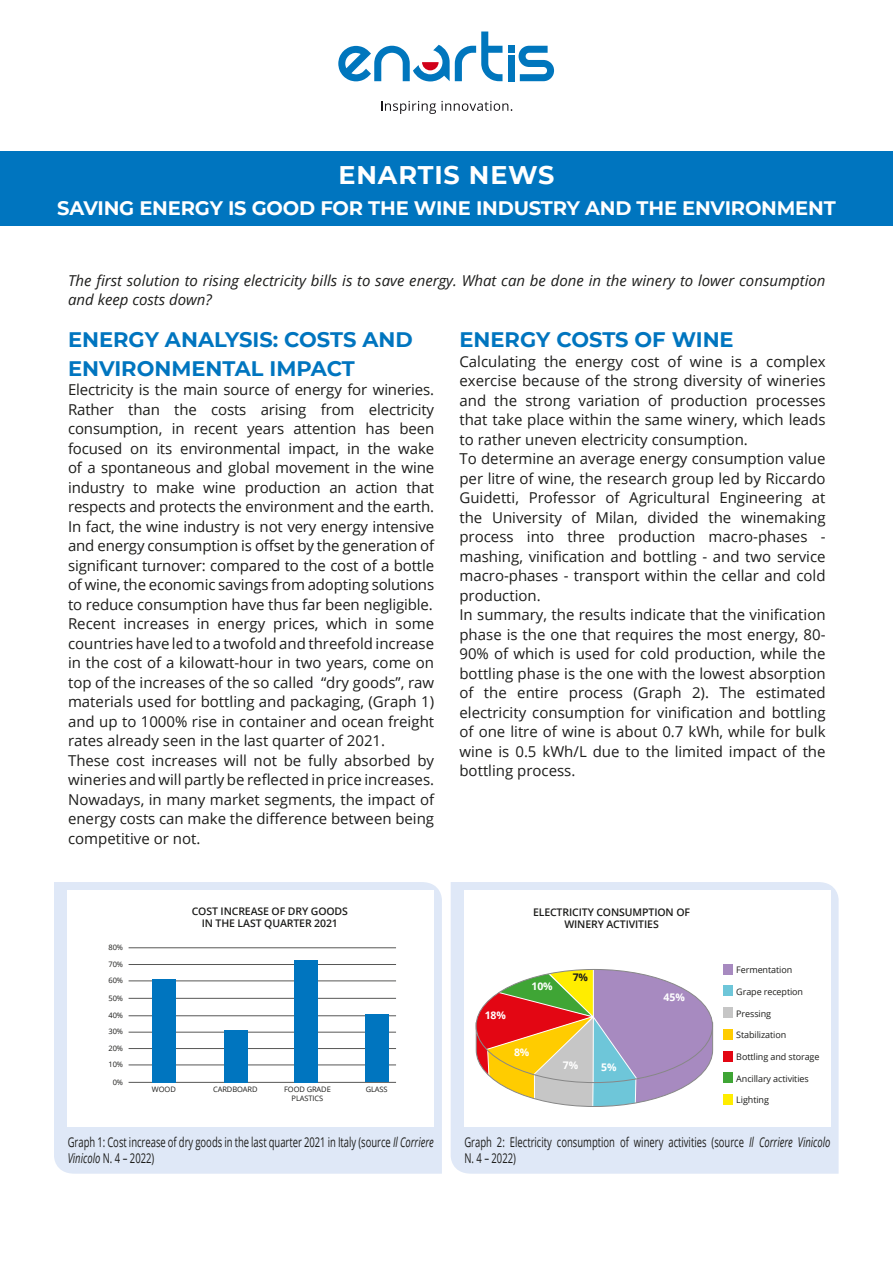
<style>
.page{position:relative;width:893px;height:1263px;background:#fff}
.page>*{position:absolute;margin:0;border:0;box-sizing:border-box;transform-origin:0 0}
.t1{font:700 25.5px "Montserrat";letter-spacing:.035em;color:#fff}
.t2{font:700 21px/28.5px "Montserrat";color:#0075bf}
.t3{font:700 19.5px "Montserrat";letter-spacing:-.01em;color:#fff}
.t4{font:15px/19.5px "Open Sans";color:#1d1d1b}
.t5{font:italic 15px/19.5px "Open Sans";color:#1d1d1b}
.t6{font:13.5px/16.2px "Open Sans";color:#1d1d1b;scale:.7 1}
.t7{font:600 10.5px/12px "Open Sans";letter-spacing:-.01em;color:#1d1d1b;text-align:center}
.t8{font:700 10.5px "Open Sans";color:#fff}
.t9{font:700 10.5px "Open Sans";color:#1d1d1b}
.t10{font:9px "Open Sans";letter-spacing:-.01em;color:#1d1d1b}
.t11{font:7.5px/16.4px "Open Sans";letter-spacing:-.01em;color:#1d1d1b;text-align:center}
.s1{font-style:italic}
</style>
<div class="page">
<div style="left:0;top:151px;width:893px;height:75px;background:#0075bf"></div>
<div style="left:54px;top:882px;width:388px;height:292px;background:#dfe8f7"></div>
<div style="left:68px;top:890px;width:366px;height:237px;background:#fff"></div>
<div style="left:451px;top:882px;width:388px;height:292px;background:#dfe8f7"></div>
<div style="left:464px;top:890px;width:366px;height:237px;background:#fff"></div>
<hr style="left:129px;top:981px;width:267px;height:1px;background:#575756">
<hr style="left:129px;top:964px;width:267px;height:1px;background:#575756">
<hr style="left:129px;top:947px;width:267px;height:1px;background:#575756">
<hr style="left:129px;top:998px;width:267px;height:1px;background:#575756">
<hr style="left:129px;top:1015px;width:267px;height:1px;background:#575756">
<hr style="left:129px;top:1032px;width:267px;height:1px;background:#575756">
<hr style="left:129px;top:1048px;width:267px;height:1px;background:#575756">
<hr style="left:129px;top:1065px;width:267px;height:1px;background:#575756">
<hr style="left:129px;top:1082px;width:267px;height:1px;background:#575756">
<div style="left:152px;top:979px;width:24px;height:103px;background:#0075bf"></div>
<div style="left:224px;top:1030px;width:23px;height:52px;background:#0075bf"></div>
<div style="left:294px;top:960px;width:23px;height:122px;background:#0075bf"></div>
<div style="left:365px;top:1014px;width:24px;height:68px;background:#0075bf"></div>
<div style="left:723px;top:964px;width:10px;height:10px;background:#a78ac0"></div>
<div style="left:723px;top:986px;width:10px;height:10px;background:#6ec6d9"></div>
<div style="left:723px;top:1008px;width:10px;height:10px;background:#c6c6c6"></div>
<div style="left:723px;top:1029px;width:10px;height:10px;background:#fc0"></div>
<div style="left:723px;top:1051px;width:10px;height:10px;background:#e30613"></div>
<div style="left:723px;top:1073px;width:10px;height:10px;background:#3fa535"></div>
<div style="left:723px;top:1094px;width:10px;height:10px;background:#ffed00"></div>
<svg style="left:475px;top:969px;width:238px;height:138px"></svg>
<svg style="left:381px;top:101px;width:131px;height:13px"></svg>
<div style="left:508px;top:55px;width:7px;height:26px;background:#0076bd"></div>
<div style="left:508px;top:46px;width:7px;height:7px;background:#0076bd"></div>
<svg style="left:519px;top:46px;width:35px;height:35px"></svg>
<svg style="left:338px;top:32px;width:164px;height:49px"></svg>
<h1 class="t1" style="left:338px;top:157px;width:218px">ENARTIS NEWS</h1>
<h3 class="t3" style="left:57px;top:194px;width:780px">SAVING ENERGY IS GOOD FOR THE WINE INDUSTRY AND THE ENVIRONMENT</h3>
<p class="t5" style="left:68px;top:270px;width:759px">The first solution to rising electricity bills is to save energy. What can be done in the winery to lower consumption and keep costs down?</p>
<h2 class="t2" style="left:68px;top:324px;width:346px">ENERGY ANALYSIS: COSTS AND<br>ENVIRONMENTAL IMPACT</h2>
<p class="t4" style="left:68px;top:379px;width:368px">Electricity is the main source of energy for wineries.<br>Rather than the costs arising from electricity consumption, in recent years attention has been focused on its environmental impact, in the wake of a spontaneous and global movement in the wine industry to make wine production an action that respects and protects the environment and the earth.<br>In fact, the wine industry is not very energy intensive and energy consumption is offset by the generation of significant turnover: compared to the cost of a bottle of wine, the economic savings from adopting solutions to reduce consumption have thus far been negligible.<br>Recent increases in energy prices, which in some countries have led to a twofold and threefold increase in the cost of a kilowatt-hour in two years, come on top of the increases of the so called “dry goods”, raw materials used for bottling and packaging, (Graph 1) and up to 1000% rise in container and ocean freight rates already seen in the last quarter of 2021.<br>These cost increases will not be fully absorbed by wineries and will partly be reflected in price increases.<br>Nowadays, in many market segments, the impact of energy costs can make the difference between being competitive or not.</p>
<h2 class="t2" style="left:459px;top:324px;width:276px">ENERGY COSTS OF WINE</h2>
<p class="t4" style="left:459px;top:351px;width:368px">Calculating the energy cost of wine is a complex exercise because of the strong diversity of wineries and the strong variation of production processes that take place within the same winery, which leads to rather uneven electricity consumption.<br>To determine an average energy consumption value per litre of wine, the research group led by Riccardo Guidetti, Professor of Agricultural Engineering at the University of Milan, divided the winemaking process into three production macro-phases - mashing, vinification and bottling - and two service macro-phases - transport within the cellar and cold production.<br>In summary, the results indicate that the vinification phase is the one that requires the most energy, 80- 90% of which is used for cold production, while the bottling phase is the one with the lowest absorption of the entire process (Graph 2). The estimated electricity consumption for vinification and bottling of one litre of wine is about 0.7 kWh, while for bulk wine is 0.5 kWh/L due to the limited impact of the bottling process.</p>
<p class="t7" style="left:192px;top:905px;width:158px">COST INCREASE OF DRY GOODS<br>IN THE LAST QUARTER 2021</p>
<p class="t7" style="left:533px;top:906px;width:159px">ELECTRICITY CONSUMPTION OF<br>WINERY ACTIVITIES</p>
<p class="t11" style="left:109px;top:939px;width:16px">80%</p>
<p class="t11" style="left:109px;top:956px;width:16px">70%</p>
<p class="t11" style="left:109px;top:972px;width:16px">60%</p>
<p class="t11" style="left:109px;top:989px;width:16px">50%</p>
<p class="t11" style="left:109px;top:1007px;width:16px;text-align:justify">40% 30% 20% 10%</p>
<p class="t11" style="left:113px;top:1073px;width:12px">0%</p>
<p class="t11" style="left:152px;top:1081px;width:25px">WOOD</p>
<p class="t11" style="left:213px;top:1081px;width:46px">CARDBOARD</p>
<p class="t11" style="left:284px;top:1085px;width:48px;line-height:9px">FOOD GRADE<br>PLASTICS</p>
<p class="t11" style="left:366px;top:1081px;width:24px">GLASS</p>
<p class="t8" style="left:485px;top:1008px;width:23px">18%</p>
<p class="t8" style="left:531px;top:978px;width:23px">10%</p>
<p class="t9" style="left:573px;top:970px;width:17px">7%</p>
<p class="t8" style="left:514px;top:1045px;width:17px">8%</p>
<p class="t8" style="left:563px;top:1057px;width:17px">7%</p>
<p class="t8" style="left:601px;top:1059px;width:17px">5%</p>
<p class="t8" style="left:663px;top:990px;width:23px">45%</p>
<p class="t10" style="left:736px;top:964px;width:57px">Fermentation</p>
<p class="t10" style="left:736px;top:985px;width:68px">Grape reception</p>
<p class="t10" style="left:736px;top:1007px;width:36px">Pressing</p>
<p class="t10" style="left:736px;top:1029px;width:52px">Stabilization</p>
<p class="t10" style="left:736px;top:1050px;width:85px">Bottling and storage</p>
<p class="t10" style="left:736px;top:1072px;width:74px">Ancillary activities</p>
<p class="t10" style="left:736px;top:1094px;width:34px">Lighting</p>
<p class="t6" style="left:68px;top:1133px;width:525px">Graph 1: Cost increase of dry goods in the last quarter 2021 in Italy (source <span class="s1">Il Corriere<br>Vinicolo</span> N. 4 – 2022)</p>
<p class="t6" style="left:464px;top:1133px;width:525px">Graph 2: Electricity consumption of winery activities (source <span class="s1">Il Corriere Vinicolo<br></span>N. 4 – 2022)</p>
</div>
